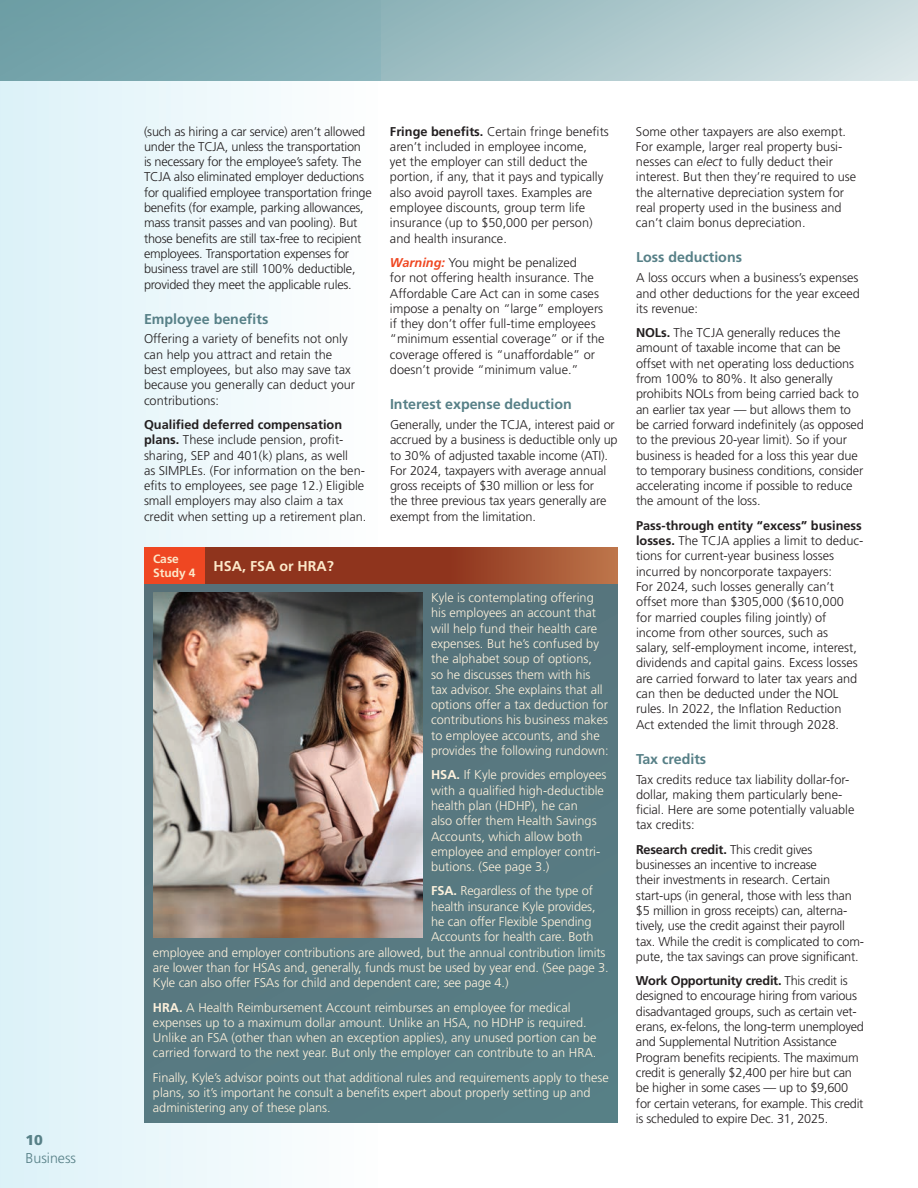
<style>
.page{position:relative;width:918px;height:1188px;background:#fff}
.page>*{position:absolute;margin:0;border:0;box-sizing:border-box;transform-origin:0 0}
.t1{font:700 14.25px "Frutiger LT Std";color:#578087}
.t2{font:700 14.25px "Frutiger LT Std";color:#fde9ca}
.t3{font:300 14.25px "Frutiger LT Std";color:#578087}
.t4{font:900 14.25px "Frutiger LT Std";color:#578087}
.t5{font:300 12.75px/15.3px "Frutiger LT Std";letter-spacing:-.01em;color:#231f20}
.t6{font:300 12.75px/15.3px "Frutiger LT Std";color:#fdf1dc}
.t7{font:700 12px/14.4px "Frutiger LT Std";color:#fde9ca}
.s1{font-weight:700}
.s2{font-weight:700;font-style:italic;color:#ef4722}
.s3{font-style:italic}
</style>
<div class="page">
<div style="left:0;top:0;width:381px;height:1188px;background:linear-gradient(to right,#dcf1f8,#fefefe)"></div>
<div style="left:0;top:0;width:918px;height:81px;background:linear-gradient(to right,#669aa1,#d2e0e2)"></div>
<div style="left:144px;top:584px;width:474px;height:539px;background:#577a82"></div>
<div style="left:144px;top:548px;width:474px;height:36px;background:#8f341d"></div>
<div style="left:144px;top:548px;width:61px;height:36px;background:#ef4722"></div>
<div style="left:447px;top:548px;width:171px;height:36px;background:linear-gradient(to right,#8e331c,#be764b)"></div>
<img style="left:153px;top:593px;width:269px;height:345px">
<p class="t4" style="left:26px;top:1132px;width:19px">10</p>
<p class="t3" style="left:26px;top:1152px;width:52px">Business</p>
<p class="t5" style="left:144px;top:124px;width:229px">(such as hiring a car service) aren’t allowed under the TCJA, unless the transportation<br>is necessary for the employee’s safety. The TCJA also eliminated employer deductions for qualified employee transportation fringe benefits (for example, parking allowances, mass transit passes and van pooling). But those benefits are still tax-free to recipient employees. Transportation expenses for business travel are still 100% deductible, provided they meet the applicable rules.</p>
<p class="t1" style="left:144px;top:313px;width:126px">Employee benefits</p>
<p class="t5" style="left:144px;top:332px;width:213px">Offering a variety of benefits not only can help you attract and retain the best employees, but also may save tax because you generally can deduct your contributions:</p>
<p class="t5" style="left:144px;top:418px;width:224px"><span class="s1">Qualified deferred compensation plans.</span> These include pension, profit&shy;sharing, SEP and 401(k) plans, as well<br>as SIMPLEs. (For information on the ben&shy;efits to employees, see page 12.) Eligible small employers may also claim a tax credit when setting up a retirement plan.</p>
<p class="t7" style="left:153px;top:552px;width:44px">Case<br>Study 4</p>
<p class="t2" style="left:214px;top:560px;width:122px">HSA, FSA or HRA?</p>
<p class="t5" style="left:390px;top:124px;width:220px"><span class="s1">Fringe benefits.</span> Certain fringe benefits aren’t included in employee income,<br>yet the employer can still deduct the portion, if any, that it pays and typically also avoid payroll taxes. Examples are employee discounts, group term life insurance (up to $50,000 per person) and health insurance.</p>
<p class="t5" style="left:390px;top:256px;width:216px"><span class="s2">Warning:</span> You might be penalized<br>for not offering health insurance. The Affordable Care Act can in some cases impose a penalty on “large” employers if they don’t offer full-time employees “minimum essential coverage” or if the coverage offered is “unaffordable” or doesn’t provide “minimum value.”</p>
<p class="t1" style="left:390px;top:398px;width:183px">Interest expense deduction</p>
<p class="t5" style="left:390px;top:418px;width:229px">Generally, under the TCJA, interest paid or accrued by a business is deductible only up to 30% of adjusted taxable income (ATI).<br>For 2024, taxpayers with average annual gross receipts of $30 million or less for<br>the three previous tax years generally are exempt from the limitation.</p>
<p class="t6" style="left:431px;top:591px;width:179px">Kyle is contemplating offering his employees an account that will help fund their health care expenses. But he’s confused by the alphabet soup of options,<br>so he discusses them with his tax advisor. She explains that all options offer a tax deduction for contributions his business makes to employee accounts, and she provides the following rundown:</p>
<p class="t6" style="left:431px;top:768px;width:177px"><span class="s1">HSA.</span> If Kyle provides employees with a qualified high-deductible health plan (HDHP), he can<br>also offer them Health Savings<br>Accounts, which allow both employee and employer contri&shy;butions. (See page 3.)</p>
<p class="t6" style="left:431px;top:884px;width:163px"><span class="s1">FSA.</span> Regardless of the type of</p>
<p class="t6" style="left:431px;top:900px;width:166px">health insurance Kyle provides,</p>
<p class="t6" style="left:431px;top:915px;width:162px">he can offer Flexible Spending</p>
<p class="t6" style="left:431px;top:930px;width:164px">Accounts for health care. Both</p>
<p class="t6" style="left:153px;top:945px;width:454px">employee and employer contributions are allowed, but the annual contribution limits</p>
<p class="t6" style="left:153px;top:961px;width:457px">are lower than for HSAs and, generally, funds must be used by year end. (See page 3.</p>
<p class="t6" style="left:153px;top:976px;width:357px">Kyle can also offer FSAs for child and dependent care; see page 4.)</p>
<p class="t6" style="left:153px;top:1000px;width:445px"><span class="s1">HRA.</span> A Health Reimbursement Account reimburses an employee for medical expenses up to a maximum dollar amount. Unlike an HSA, no HDHP is required.<br>Unlike an FSA (other than when an exception applies), any unused portion can be carried forward to the next year. But only the employer can contribute to an HRA.</p>
<p class="t6" style="left:153px;top:1071px;width:457px">Finally, Kyle’s advisor points out that additional rules and requirements apply to these plans, so it’s important he consult a benefits expert about properly setting up and administering any of these plans.</p>
<p class="t5" style="left:636px;top:124px;width:222px">Some other taxpayers are also exempt.<br>For example, larger real property busi&shy;nesses can <span class="s3">elect</span> to fully deduct their interest. But then they’re required to use the alternative depreciation system for real property used in the business and can’t claim bonus depreciation.</p>
<p class="t1" style="left:636px;top:252px;width:108px">Loss deductions</p>
<p class="t5" style="left:636px;top:271px;width:225px;text-align:justify">A loss occurs when a business’s expenses and other deductions for the year exceed its revenue:</p>
<p class="t5" style="left:636px;top:326px;width:229px"><span class="s1">NOLs.</span> The TCJA generally reduces the amount of taxable income that can be offset with net operating loss deductions from 100% to 80%. It also generally prohibits NOLs from being carried back to an earlier tax year — but allows them to be carried forward indefinitely (as opposed to the previous 20-year limit). So if your business is headed for a loss this year due to temporary business conditions, consider accelerating income if possible to reduce the amount of the loss.</p>
<p class="t5" style="left:636px;top:519px;width:229px"><span class="s1">Pass-through entity “excess” business losses.</span> The TCJA applies a limit to deduc&shy;tions for current-year business losses incurred by noncorporate taxpayers:<br>For 2024, such losses generally can’t offset more than $305,000 ($610,000<br>for married couples filing jointly) of income from other sources, such as salary, self-employment income, interest, dividends and capital gains. Excess losses are carried forward to later tax years and can then be deducted under the NOL rules. In 2022, the Inflation Reduction<br>Act extended the limit through 2028.</p>
<p class="t1" style="left:636px;top:753px;width:72px">Tax credits</p>
<p class="t5" style="left:636px;top:772px;width:220px">Tax credits reduce tax liability dollar-for&shy;dollar, making them particularly bene&shy;ficial. Here are some potentially valuable tax credits:</p>
<p class="t5" style="left:636px;top:843px;width:230px"><span class="s1">Research credit.</span> This credit gives businesses an incentive to increase<br>their investments in research. Certain start-ups (in general, those with less than $5 million in gross receipts) can, alterna&shy;tively, use the credit against their payroll tax. While the credit is complicated to com&shy;pute, the tax savings can prove significant.</p>
<p class="t5" style="left:636px;top:974px;width:229px"><span class="s1">Work Opportunity credit.</span> This credit is designed to encourage hiring from various disadvantaged groups, such as certain vet&shy;erans, ex-felons, the long-term unemployed and Supplemental Nutrition Assistance Program benefits recipients. The maximum credit is generally $2,400 per hire but can be higher in some cases — up to $9,600 for certain veterans, for example. This credit is scheduled to expire Dec. 31, 2025.</p>
</div>
